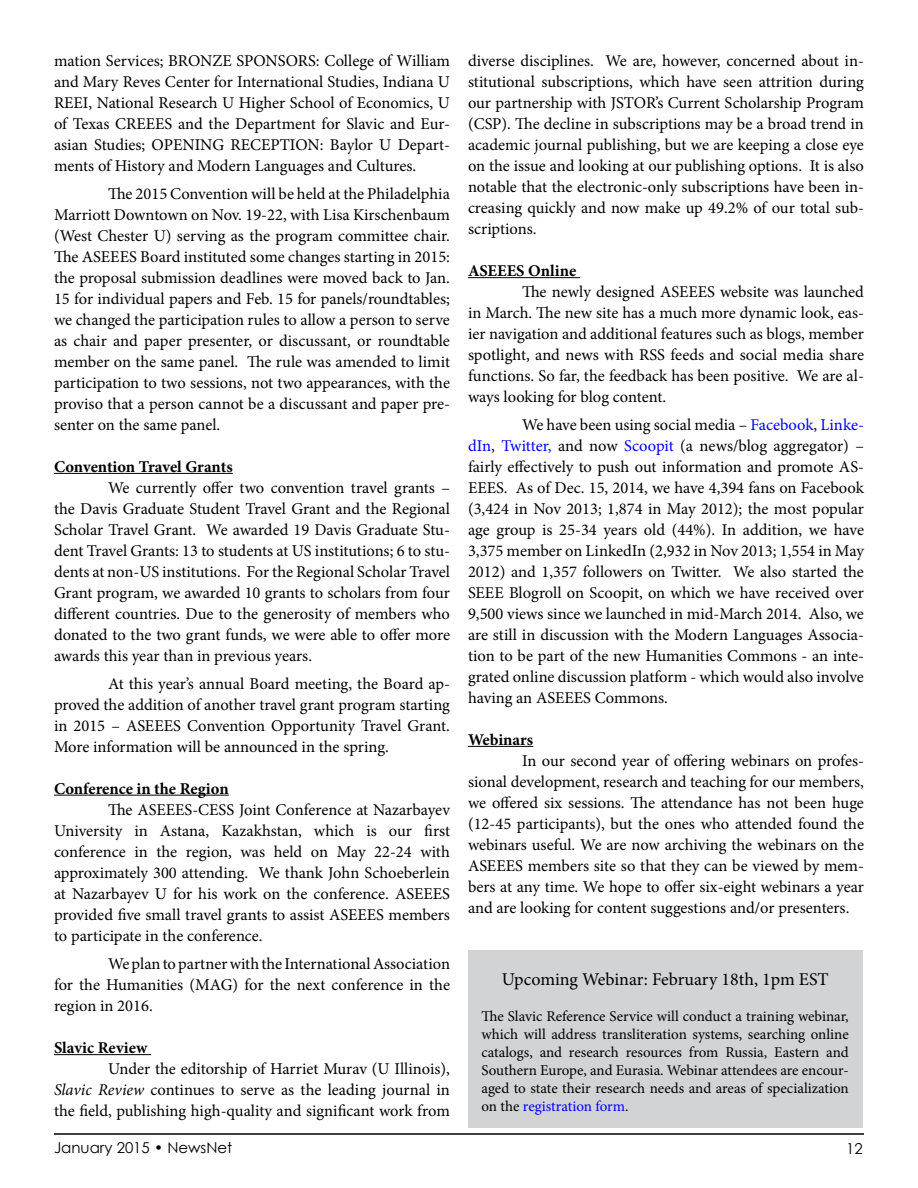
<style>
.page{position:relative;width:918px;height:1188px;background:#fff}
.page>*{position:absolute;margin:0;border:0;box-sizing:border-box;transform-origin:0 0}
.t1{font:18px "Minion Pro";letter-spacing:-.005em;color:#000}
.t2{font:16.5px/21px "Minion Pro";letter-spacing:-.005em;color:#000;text-align:justify}
.t3{font:700 16.5px "Minion Pro";letter-spacing:-.005em;color:#000}
.t4{font:15px/18px "Minion Pro";color:#000;text-align:justify}
.t5{font:15px "Century Gothic";color:#000}
.s1{font-style:italic}
.s2{color:#00f}
</style>
<div class="page">
<hr style="left:54px;top:1133px;width:810px;height:2px;background:#000">
<hr style="left:54px;top:473px;width:179px;height:1px;background:#000">
<hr style="left:54px;top:795px;width:175px;height:1px;background:#000">
<hr style="left:54px;top:1054px;width:97px;height:1px;background:#000">
<hr style="left:468px;top:277px;width:112px;height:1px;background:#000">
<hr style="left:468px;top:746px;width:65px;height:1px;background:#000">
<div style="left:468px;top:950px;width:394px;height:178px;background:#d1d3d4"></div>
<p class="t2" style="left:54px;top:50px;width:398px">mation Services; BRONZE SPONSORS: College of William and Mary Reves Center for International Studies, Indiana U REEI, National Research U Higher School of Economics, U of Texas CREEES and the Department for Slavic and Eur&shy;asian Studies; OPENING RECEPTION: Baylor U Depart&shy;ments of History and Modern Languages and Cultures.</p>
<p class="t2" style="left:54px;top:183px;width:398px;text-indent:54px">The 2015 Convention will be held at the Philadelphia Marriott Downtown on Nov. 19-22, with Lisa Kirschenbaum (West Chester U) serving as the program committee chair.<br>The ASEEES Board instituted some changes starting in 2015: the proposal submission deadlines were moved back to Jan.<br>15 for individual papers and Feb. 15 for panels/roundtables; we changed the participation rules to allow a person to serve as chair and paper presenter, or discussant, or roundtable member on the same panel. The rule was amended to limit participation to two sessions, not two appearances, with the proviso that a person cannot be a discussant and paper pre&shy;senter on the same panel.</p>
<p class="t3" style="left:54px;top:455px;width:180px">Convention Travel Grants</p>
<p class="t2" style="left:54px;top:477px;width:398px;text-indent:54px">We currently offer two convention travel grants – the Davis Graduate Student Travel Grant and the Regional Scholar Travel Grant. We awarded 19 Davis Graduate Stu&shy;dent Travel Grants: 13 to students at US institutions; 6 to stu&shy;dents at non-US institutions. For the Regional Scholar Travel Grant program, we awarded 10 grants to scholars from four different countries. Due to the generosity of members who donated to the two grant funds, we were able to offer more awards this year than in previous years.</p>
<p class="t2" style="left:54px;top:673px;width:398px;text-indent:54px">At this year’s annual Board meeting, the Board ap&shy;proved the addition of another travel grant program starting in 2015 – ASEEES Convention Opportunity Travel Grant.<br>More information will be announced in the spring.</p>
<p class="t3" style="left:54px;top:777px;width:176px">Conference in the Region</p>
<p class="t2" style="left:54px;top:799px;width:398px;text-indent:54px">The ASEEES-CESS Joint Conference at Nazarbayev University in Astana, Kazakhstan, which is our first conference in the region, was held on May 22-24 with approximately 300 attending. We thank John Schoeberlein at Nazarbayev U for his work on the conference. ASEEES provided five small travel grants to assist ASEEES members to participate in the conference.</p>
<p class="t2" style="left:54px;top:953px;width:398px;text-indent:54px">We plan to partner with the International Association for the Humanities (MAG) for the next conference in the region in 2016.</p>
<p class="t3" style="left:54px;top:1036px;width:95px">Slavic Review</p>
<p class="t2" style="left:54px;top:1058px;width:398px;text-indent:54px">Under the editorship of Harriet Murav (U Illinois), <span class="s1">Slavic Review</span> continues to serve as the leading journal in the field, publishing high-quality and significant work from</p>
<p class="t2" style="left:468px;top:50px;width:398px">diverse disciplines. We are, however, concerned about in&shy;stitutional subscriptions, which have seen attrition during our partnership with JSTOR’s Current Scholarship Program (CSP). The decline in subscriptions may be a broad trend in academic journal publishing, but we are keeping a close eye on the issue and looking at our publishing options. It is also notable that the electronic-only subscriptions have been in&shy;creasing quickly and now make up 49.2% of our total sub&shy;scriptions.</p>
<p class="t3" style="left:468px;top:259px;width:110px">ASEEES Online</p>
<p class="t2" style="left:468px;top:281px;width:398px;text-indent:54px">The newly designed ASEEES website was launched in March. The new site has a much more dynamic look, eas&shy;ier navigation and additional features such as blogs, member spotlight, and news with RSS feeds and social media share functions. So far, the feedback has been positive. We are al&shy;ways looking for blog content.</p>
<p class="t2" style="left:468px;top:414px;width:398px;text-indent:54px">We have been using social media – <span class="s2">Facebook</span>, <span class="s2">Linke&shy;dIn</span>, <span class="s2">Twitter,</span> and now <span class="s2">Scoopit</span> (a news/blog aggregator) – fairly effectively to push out information and promote AS-EEES. As of Dec. 15, 2014, we have 4,394 fans on Facebook (3,424 in Nov 2013; 1,874 in May 2012); the most popular age group is 25-34 years old (44%). In addition, we have 3,375 member on LinkedIn (2,932 in Nov 2013; 1,554 in May 2012) and 1,357 followers on Twitter. We also started the SEEE Blogroll on Scoopit, on which we have received over 9,500 views since we launched in mid-March 2014. Also, we are still in discussion with the Modern Languages Associa&shy;tion to be part of the new Humanities Commons - an inte&shy;grated online discussion platform - which would also involve having an ASEEES Commons.</p>
<p class="t3" style="left:468px;top:728px;width:67px">Webinars</p>
<p class="t2" style="left:468px;top:750px;width:398px;text-indent:54px">In our second year of offering webinars on profes&shy;sional development, research and teaching for our members, we offered six sessions. The attendance has not been huge (12-45 participants), but the ones who attended found the webinars useful. We are now archiving the webinars on the ASEEES members site so that they can be viewed by mem&shy;bers at any time. We hope to offer six-eight webinars a year and are looking for content suggestions and/or presenters.</p>
<p class="t1" style="left:502px;top:967px;width:328px">Upcoming Webinar: February 18th, 1pm EST</p>
<p class="t4" style="left:482px;top:1007px;width:369px">The Slavic Reference Service will conduct a training webinar, which will address transliteration systems, searching online catalogs, and research resources from Russia, Eastern and Southern Europe, and Eurasia. Webinar attendees are encour&shy;aged to state their research needs and areas of specialization on the <span class="s2">registration form</span>.</p>
<p class="t5" style="left:54px;top:1137px;width:180px">January 2015 • NewsNet</p>
<p class="t5" style="left:846px;top:1138px;width:18px">12</p>
</div>
